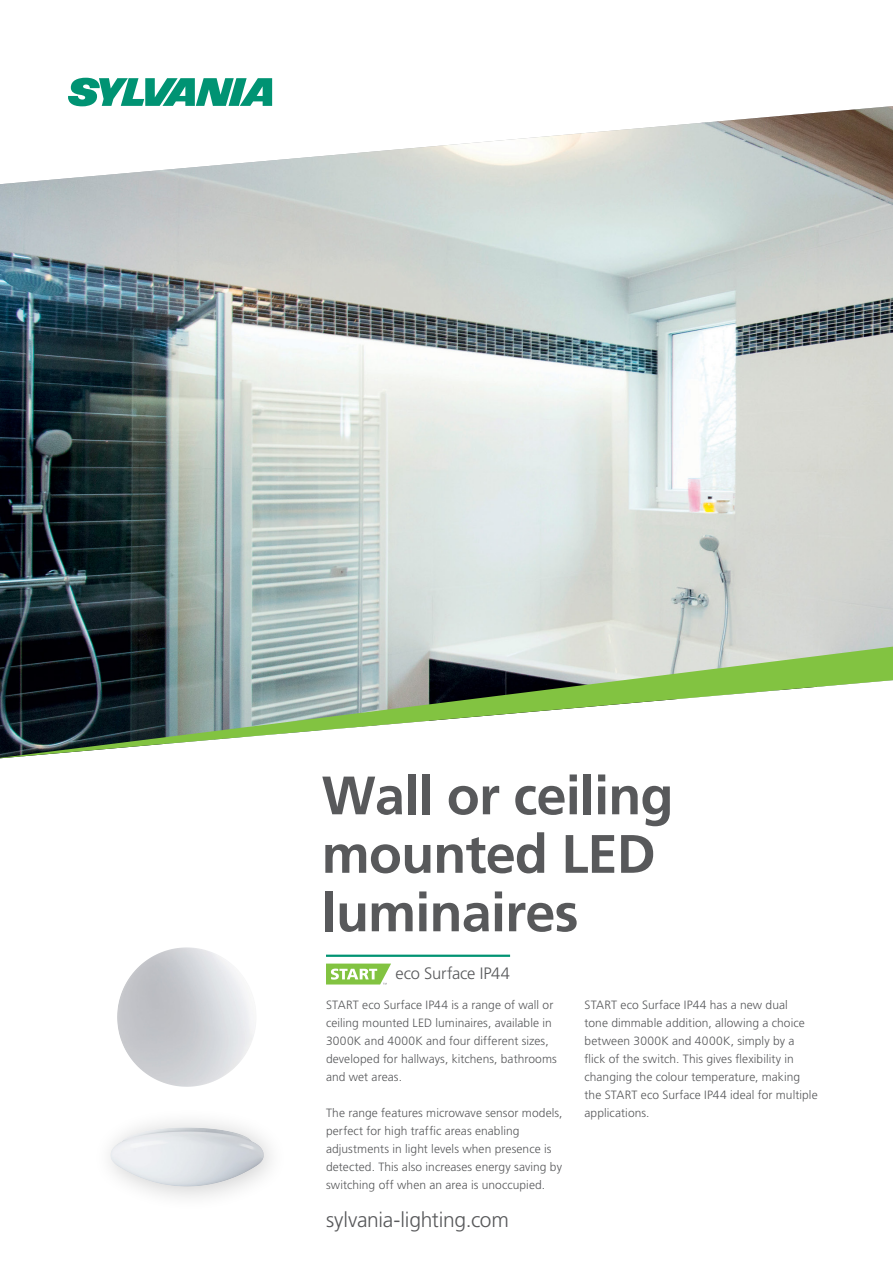
<style>
.page{position:relative;width:893px;height:1263px;background:#fff}
.page>*{position:absolute;margin:0;border:0;box-sizing:border-box;transform-origin:0 0}
.t1{font:700 54px/58.5px "Frutiger LT Std";letter-spacing:-.015em;color:#58595b}
.t2{font:300 21px "Frutiger LT Std";letter-spacing:-.015em;color:#58595b}
.t3{font:300 16.5px "Frutiger LT Std";letter-spacing:-.015em;color:#58595b}
.t4{font:300 12px/18px "Frutiger LT Std";letter-spacing:.005em;color:#58595b}
</style>
<div class="page">
<svg style="left:68px;top:78px;width:204px;height:27px"></svg>
<hr style="left:326px;top:955px;width:184px;height:2px;background:#009373">
<svg style="left:326px;top:963px;width:65px;height:21px"></svg>
<img style="left:0;top:106px;width:893px;height:539px">
<svg style="left:0;top:645px;width:893px;height:114px"></svg>
<img style="left:152px;top:947px;width:35px;height:10px">
<div style="left:91px;top:1107px;width:198px;height:106px;background:#000;opacity:.2"></div>
<img style="left:128px;top:1127px;width:57px;height:9px">
<h1 class="t1" style="left:322px;top:766px;width:353px">Wall or ceiling mounted LED luminaires</h1>
<h3 class="t3" style="left:395px;top:964px;width:116px">eco Surface IP44</h3>
<p class="t4" style="left:326px;top:996px;width:232px">START eco Surface IP44 is a range of wall or ceiling mounted LED luminaires, available in 3000K and 4000K and four different sizes, developed for hallways, kitchens, bathrooms and wet areas.</p>
<p class="t4" style="left:326px;top:1104px;width:238px">The range features microwave sensor models, perfect for high traffic areas enabling adjustments in light levels when presence is detected. This also increases energy saving by switching off when an area is unoccupied.</p>
<h2 class="t2" style="left:326px;top:1208px;width:184px">sylvania-lighting.com</h2>
<p class="t4" style="left:584px;top:996px;width:235px">START eco Surface IP44 has a new dual<br>tone dimmable addition, allowing a choice between 3000K and 4000K, simply by a flick of the switch. This gives flexibility in changing the colour temperature, making the START eco Surface IP44 ideal for multiple applications.</p>
</div>
